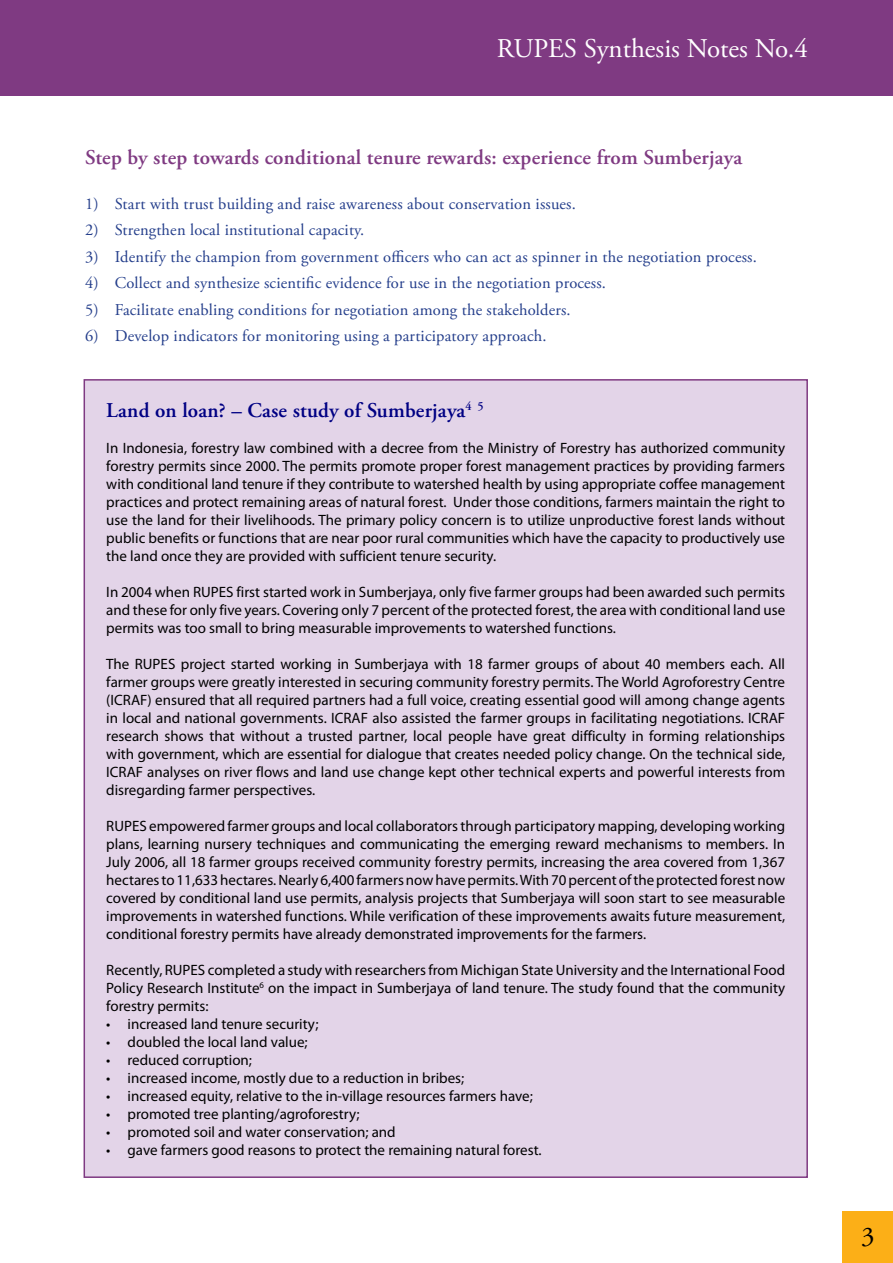
<style>
.page{position:relative;width:893px;height:1263px;background:#fff}
.page>*{position:absolute;margin:0;border:0;box-sizing:border-box;transform-origin:0 0}
.t1{font:27px "Adobe Garamond Pro";color:#fff}
.t2{font:600 21px "Adobe Garamond Pro";color:#7f3a82}
.t3{font:600 21px "Adobe Garamond Pro";letter-spacing:.005em;color:#000083}
.t4{font:16.5px "Adobe Garamond Pro";letter-spacing:.01em;color:#243e8b}
.t5{font:15px/18px "Myriad Pro";color:#000;text-align:justify}
</style>
<div class="page">
<hr style="left:0;top:0;width:1px;height:96px;background:#7f3a82">
<div style="left:1px;top:0;width:892px;height:96px;background:#7f3a82"></div>
<div style="left:842px;top:1211px;width:51px;height:52px;background:#fcaf17"></div>
<div style="left:84px;top:380px;width:723px;height:797px;background:#e3d4e8"></div>
<h1 class="t1" style="left:497px;top:32px;width:313px">RUPES Synthesis Notes No.4</h1>
<h2 class="t2" style="left:85px;top:145px;width:659px">Step by step towards conditional tenure rewards: experience from Sumberjaya</h2>
<p class="t4" style="left:85px;top:193px;width:492px">1) Start with trust building and raise awareness about conservation issues.</p>
<p class="t4" style="left:85px;top:220px;width:281px">2) Strengthen local institutional capacity.</p>
<p class="t4" style="left:85px;top:246px;width:673px">3) Identify the champion from government officers who can act as spinner in the negotiation process.</p>
<p class="t4" style="left:85px;top:273px;width:523px">4) Collect and synthesize scientific evidence for use in the negotiation process.</p>
<p class="t4" style="left:85px;top:299px;width:487px">5) Facilitate enabling conditions for negotiation among the stakeholders.</p>
<p class="t4" style="left:85px;top:326px;width:463px">6) Develop indicators for monitoring using a participatory approach.</p>
<h2 class="t3" style="left:106px;top:398px;width:379px">Land on loan? – Case study of Sumberjaya<sup>4</sup> <sup>5</sup></h2>
<p class="t5" style="left:106px;top:439px;width:680px">In Indonesia, forestry law combined with a decree from the Ministry of Forestry has authorized community forestry permits since 2000. The permits promote proper forest management practices by providing farmers with conditional land tenure if they contribute to watershed health by using appropriate coffee management practices and protect remaining areas of natural forest. Under those conditions, farmers maintain the right to use the land for their livelihoods. The primary policy concern is to utilize unproductive forest lands without public benefits or functions that are near poor rural communities which have the capacity to productively use the land once they are provided with sufficient tenure security.</p>
<p class="t5" style="left:106px;top:583px;width:680px">In 2004 when RUPES first started work in Sumberjaya, only five farmer groups had been awarded such permits and these for only five years. Covering only 7 percent of the protected forest, the area with conditional land use permits was too small to bring measurable improvements to watershed functions.</p>
<p class="t5" style="left:106px;top:655px;width:680px">The RUPES project started working in Sumberjaya with 18 farmer groups of about 40 members each. All farmer groups were greatly interested in securing community forestry permits. The World Agroforestry Centre (ICRAF) ensured that all required partners had a full voice, creating essential good will among change agents in local and national governments. ICRAF also assisted the farmer groups in facilitating negotiations. ICRAF research shows that without a trusted partner, local people have great difficulty in forming relationships with government, which are essential for dialogue that creates needed policy change. On the technical side, ICRAF analyses on river flows and land use change kept other technical experts and powerful interests from disregarding farmer perspectives.</p>
<p class="t5" style="left:106px;top:817px;width:680px">RUPES empowered farmer groups and local collaborators through participatory mapping, developing working plans, learning nursery techniques and communicating the emerging reward mechanisms to members. In July 2006, all 18 farmer groups received community forestry permits, increasing the area covered from 1,367 hectares to 11,633 hectares. Nearly 6,400 farmers now have permits. With 70 percent of the protected forest now covered by conditional land use permits, analysis projects that Sumberjaya will soon start to see measurable improvements in watershed functions. While verification of these improvements awaits future measurement, conditional forestry permits have already demonstrated improvements for the farmers.</p>
<p class="t5" style="left:106px;top:961px;width:680px">Recently, RUPES completed a study with researchers from Michigan State University and the International Food Policy Research Institute<sup>6</sup> on the impact in Sumberjaya of land tenure. The study found that the community forestry permits:</p>
<p class="t5" style="left:106px;top:1015px;width:214px">• increased land tenure security;</p>
<p class="t5" style="left:106px;top:1033px;width:203px">• doubled the local land value;</p>
<p class="t5" style="left:106px;top:1051px;width:147px">• reduced corruption;</p>
<p class="t5" style="left:106px;top:1069px;width:360px">• increased income, mostly due to a reduction in bribes;</p>
<p class="t5" style="left:106px;top:1087px;width:428px">• increased equity, relative to the in-village resources farmers have;</p>
<p class="t5" style="left:106px;top:1105px;width:255px">• promoted tree planting/agroforestry;</p>
<p class="t5" style="left:106px;top:1123px;width:291px">• promoted soil and water conservation; and</p>
<p class="t5" style="left:106px;top:1141px;width:437px">• gave farmers good reasons to protect the remaining natural forest.</p>
</div>
